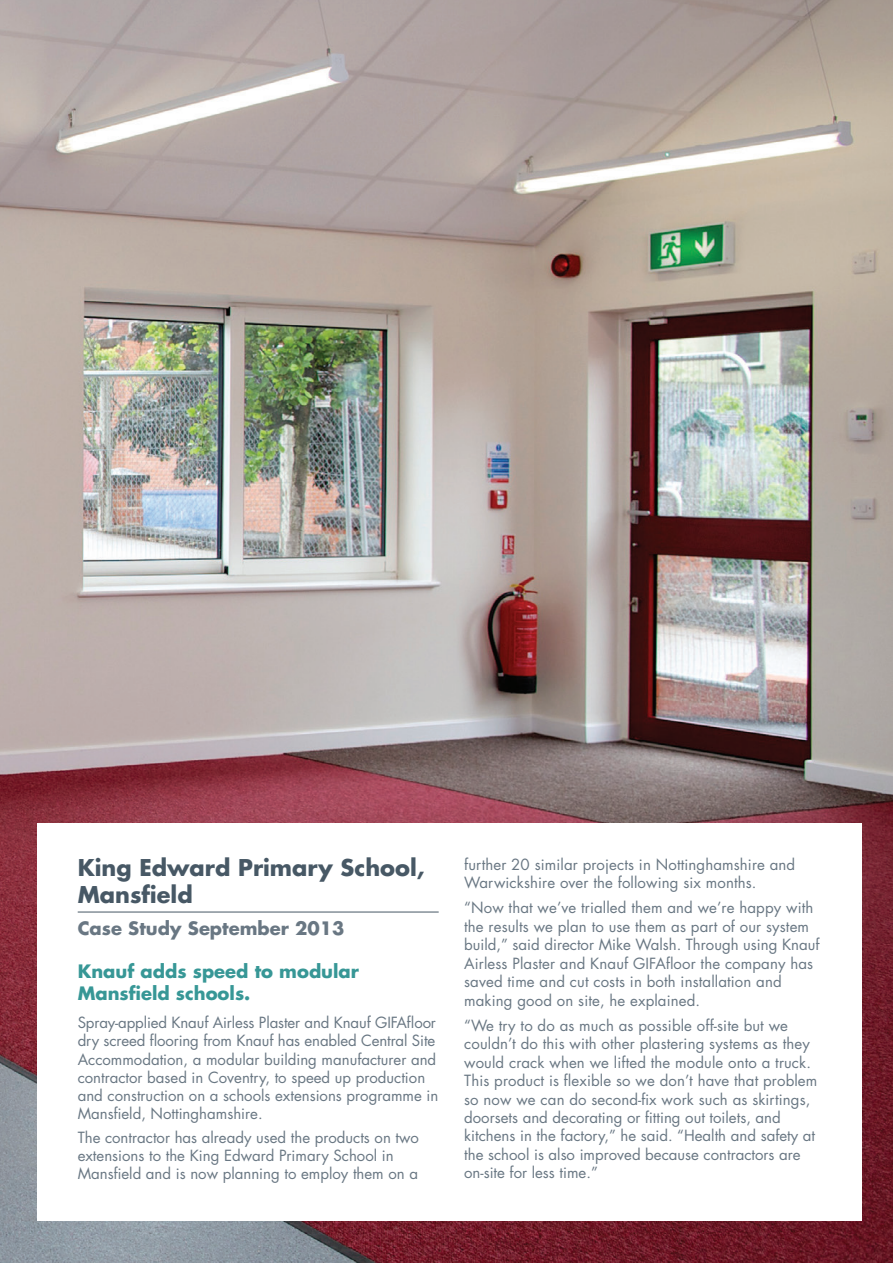
<style>
.page{position:relative;width:893px;height:1263px;background:#fff}
.page>*{position:absolute;margin:0;border:0;box-sizing:border-box;transform-origin:0 0}
.Bold_Inner_Spread{font:700 22.5px/27px "Futura Std";color:#475865}
.Bold_Inner_Spread-2{font:700 18px/21.6px "Futura Std";color:#379796}
.Subtitles{font:700 18px "Futura Std";color:#697783}
.t1{font:15px/18.5px "Futura Std";color:#697783}
</style>
<div class="page">
<img style="left:0;top:0;width:893px;height:1263px">
<div style="left:37px;top:823px;width:825px;height:397px;background:#fff"></div>
<hr style="left:78px;top:912px;width:361px;height:1px;background:#475865">
<p class="Bold_Inner_Spread" style="left:78px;top:854px;width:348px">King Edward Primary School,<br>Mansfield</p>
<p class="Subtitles" style="left:78px;top:917px;width:268px">Case Study September 2013</p>
<p class="Bold_Inner_Spread-2" style="left:78px;top:960px;width:283px">Knauf adds speed to modular<br>Mansfield schools.</p>
<p class="t1" style="left:78px;top:1014px;width:362px;line-height:18px">Spray-applied Knauf Airless Plaster and Knauf GIFAfloor dry screed flooring from Knauf has enabled Central Site Accommodation, a modular building manufacturer and contractor based in Coventry, to speed up production and construction on a schools extensions programme in Mansfield, Nottinghamshire.</p>
<p class="t1" style="left:78px;top:1128px;width:343px;line-height:18px">The contractor has already used the products on two extensions to the King Edward Primary School in<br>Mansfield and is now planning to employ them on a</p>
<p class="t1" style="left:464px;top:855px;width:333px">further 20 similar projects in Nottinghamshire and<br>Warwickshire over the following six months.</p>
<p class="t1" style="left:464px;top:899px;width:357px">“Now that we’ve trialled them and we’re happy with the results we plan to use them as part of our system build,” said director Mike Walsh. Through using Knauf Airless Plaster and Knauf GIFAfloor the company has saved time and cut costs in both installation and making good on site, he explained.</p>
<p class="t1" style="left:464px;top:1016px;width:355px">“We try to do as much as possible off-site but we couldn’t do this with other plastering systems as they would crack when we lifted the module onto a truck.<br>This product is flexible so we don’t have that problem so now we can do second-fix work such as skirtings, doorsets and decorating or fitting out toilets, and kitchens in the factory,” he said. “Health and safety at the school is also improved because contractors are on-site for less time.”</p>
</div>
